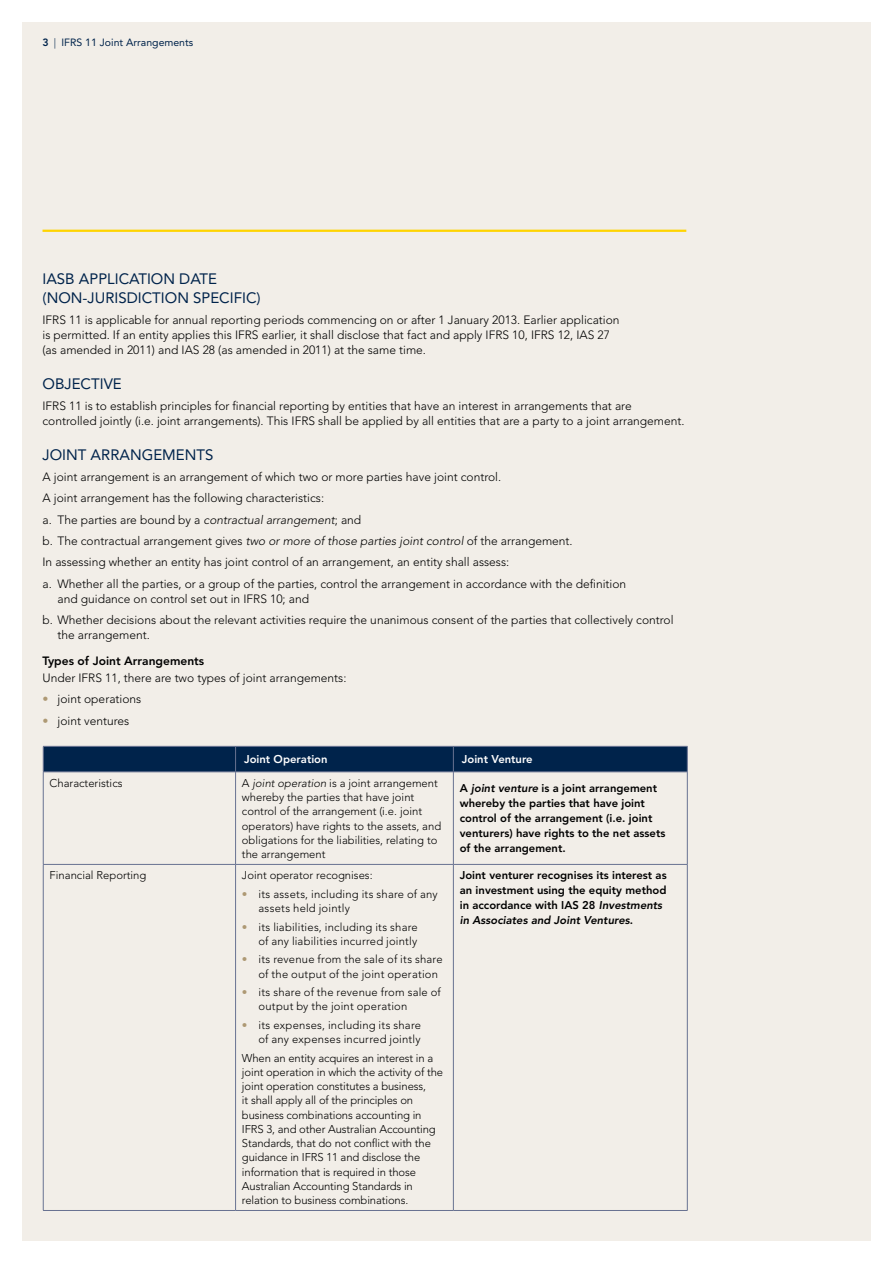
<style>
.page{position:relative;width:893px;height:1263px;background:#fff}
.page>*{position:absolute;margin:0;border:0;box-sizing:border-box;transform-origin:0 0}
.t1{font:15px/19.5px "Avenir LT Std";color:#00234b}
.t2{font:300 12px/21.5px "Avenir LT Std";color:#000}
.t3{font:800 12px "Avenir LT Std";color:#000}
.t4{font:300 11.25px/14.2px "Avenir LT Std";color:#000}
.t5{font:800 11.25px/15px "Avenir LT Std";color:#000}
.t6{font:300 11.25px/14.2px "Avenir LT Std";letter-spacing:.02em;color:#000}
.t7{font:800 11.25px "Avenir LT Std";color:#fff}
.t8{font:10.5px "Avenir LT Std";color:#00234b}
.s1{font-weight:800}
.s2{font-weight:300}
.s3{font-style:italic}
.s4{color:#ae9974}
</style>
<div class="page">
<div style="left:22px;top:22px;width:848px;height:1218px;background:#f2eee8"></div>
<hr style="left:43px;top:230px;width:643px;height:2px;background:#ffd400">
<hr style="left:453px;top:772px;width:1px;height:92px;background:#687291">
<hr style="left:453px;top:864px;width:1px;height:346px;background:#687291">
<hr style="left:43px;top:772px;width:1px;height:92px;background:#687291">
<hr style="left:687px;top:772px;width:1px;height:92px;background:#687291">
<hr style="left:43px;top:864px;width:193px;height:1px;background:#687291">
<hr style="left:43px;top:864px;width:1px;height:346px;background:#687291">
<hr style="left:236px;top:864px;width:217px;height:1px;background:#687291">
<hr style="left:453px;top:864px;width:234px;height:1px;background:#687291">
<hr style="left:687px;top:864px;width:1px;height:346px;background:#687291">
<hr style="left:43px;top:1210px;width:193px;height:1px;background:#687291">
<hr style="left:236px;top:1210px;width:217px;height:1px;background:#687291">
<hr style="left:453px;top:1210px;width:234px;height:1px;background:#687291">
<svg style="left:43px;top:746px;width:645px;height:26px;background:#072850"></svg>
<hr style="left:43px;top:772px;width:193px;height:1px;background:#687291">
<hr style="left:236px;top:772px;width:217px;height:1px;background:#687291">
<hr style="left:453px;top:772px;width:234px;height:1px;background:#687291">
<hr style="left:235px;top:772px;width:1px;height:92px;background:#687291">
<hr style="left:235px;top:864px;width:1px;height:346px;background:#687291">
<p class="t8" style="left:43px;top:37px;width:152px"><span class="s1">3</span> <span class="s2">|</span> IFRS 11 Joint Arrangements</p>
<p class="t1" style="left:43px;top:269px;width:220px">IASB APPLICATION DATE (NON-JURISDICTION SPECIFIC)</p>
<p class="t2" style="left:43px;top:313px;width:579px;line-height:15px">IFRS 11 is applicable for annual reporting periods commencing on or after 1 January 2013. Earlier application is permitted. If an entity applies this IFRS earlier, it shall disclose that fact and apply IFRS 10, IFRS 12, IAS 27 (as amended in 2011) and IAS 28 (as amended in 2011) at the same time.</p>
<p class="t1" style="left:43px;top:374px;width:81px">OBJECTIVE</p>
<p class="t2" style="left:43px;top:399px;width:644px;line-height:15px">IFRS 11 is to establish principles for financial reporting by entities that have an interest in arrangements that are controlled jointly (i.e. joint arrangements). This IFRS shall be applied by all entities that are a party to a joint arrangement.</p>
<p class="t1" style="left:43px;top:445px;width:172px">JOINT ARRANGEMENTS</p>
<p class="t2" style="left:43px;top:466px;width:585px">A joint arrangement is an arrangement of which two or more parties have joint control.<br>A joint arrangement has the following characteristics:<br>a. The parties are bound by a <span class="s3">contractual arrangement</span>; and<br>b. The contractual arrangement gives <span class="s3">two or more of those parties joint control</span> of the arrangement.<br>In assessing whether an entity has joint control of an arrangement, an entity shall assess:<br>a. Whether all the parties, or a group of the parties, control the arrangement in accordance with the definition</p>
<p class="t2" style="left:43px;top:588px;width:633px;text-indent:15px">and guidance on control set out in IFRS 10; and<br>b. Whether decisions about the relevant activities require the unanimous consent of the parties that collectively control</p>
<p class="t2" style="left:58px;top:624px;width:94px">the arrangement.</p>
<p class="t3" style="left:43px;top:654px;width:163px">Types of Joint Arrangements</p>
<p class="t2" style="left:43px;top:667px;width:306px">Under IFRS 11, there are two types of joint arrangements:</p>
<p class="t2" style="left:43px;top:688px;width:100px"><span class="s4">•</span> joint operations</p>
<p class="t2" style="left:43px;top:710px;width:88px"><span class="s4">•</span> joint ventures</p>
<p class="t7" style="left:244px;top:753px;width:85px">Joint Operation</p>
<p class="t7" style="left:462px;top:753px;width:72px">Joint Venture</p>
<p class="t4" style="left:50px;top:776px;width:74px">Characteristics</p>
<p class="t4" style="left:242px;top:776px;width:201px">A <span class="s3">joint operation</span> is a joint arrangement whereby the parties that have joint control of the arrangement (i.e. joint operators) have rights to the assets, and obligations for the liabilities, relating to the arrangement</p>
<p class="t5" style="left:460px;top:781px;width:207px">A <span class="s3">joint venture</span> is a joint arrangement whereby the parties that have joint control of the arrangement (i.e. joint venturers) have rights to the net assets of the arrangement.</p>
<p class="t4" style="left:50px;top:868px;width:98px">Financial Reporting</p>
<p class="t4" style="left:242px;top:868px;width:132px">Joint operator recognises:</p>
<p class="t6" style="left:258px;top:887px;width:181px;text-indent:-17px"><span class="s4">•</span> its assets, including its share of any assets held jointly</p>
<p class="t4" style="left:242px;top:920px;width:177px;text-align:right"><span class="s4">•</span> its liabilities, including its share of any liabilities incurred jointly</p>
<p class="t6" style="left:258px;top:952px;width:186px;text-indent:-17px"><span class="s4">•</span> its revenue from the sale of its share of the output of the joint operation</p>
<p class="t6" style="left:258px;top:985px;width:184px;text-indent:-17px"><span class="s4">•</span> its share of the revenue from sale of output by the joint operation</p>
<p class="t6" style="left:242px;top:1018px;width:181px;text-align:right"><span class="s4">•</span> its expenses, including its share of any expenses incurred jointly</p>
<p class="t4" style="left:242px;top:1051px;width:203px">When an entity acquires an interest in a joint operation in which the activity of the joint operation constitutes a business,<br>it shall apply all of the principles on business combinations accounting in IFRS 3, and other Australian Accounting Standards, that do not conflict with the guidance in IFRS 11 and disclose the information that is required in those Australian Accounting Standards in relation to business combinations.</p>
<p class="t5" style="left:460px;top:868px;width:208px">Joint venturer recognises its interest as an investment using the equity method in accordance with IAS 28 <span class="s3">Investments in Associates and Joint Ventures</span>.</p>
</div>
